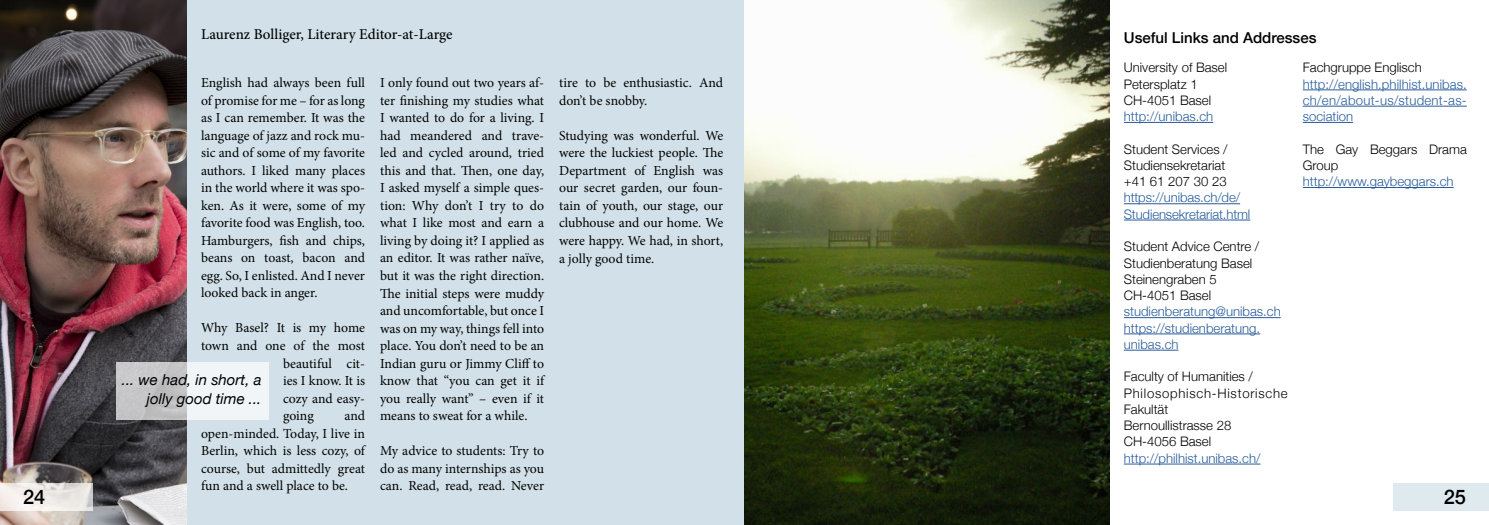
<style>
.page{position:relative;width:1489px;height:525px;background:#fff}
.page>*{position:absolute;margin:0;border:0;box-sizing:border-box;transform-origin:0 0}
.t1{font:500 20px "Helvetica Neue";color:#000}
.t2{font:500 15px "Minion Pro";color:#000}
.t3{font:italic 15px/18.8px "Helvetica Neue";color:#000;text-align:right}
.t4{font:500 15px "Helvetica Neue";color:#000}
.t5{font:13.75px/17.5px "Minion Pro";letter-spacing:-.005em;color:#000;text-align:justify}
.t6{font:300 13.12px/16.2px "Helvetica Neue";color:#000}
.t7{font:300 13.12px/16.2px "Helvetica Neue";color:#275b9b}
</style>
<div class="page">
<div style="left:174px;top:0;width:570px;height:524px;background:#d2e1e9"></div>
<img style="left:0;top:0;width:186px;height:524px">
<img style="left:744px;top:0;width:365px;height:524px">
<svg style="left:117px;top:362px;width:152px;height:58px;background:#dcdee0"></svg>
<svg style="left:0;top:483px;width:93px;height:27px;fill:#efebe8"></svg>
<div style="left:1393px;top:483px;width:95px;height:27px;background:#dfeaef"></div>
<hr style="left:1123px;top:122px;width:90px;height:1px;background:#275b9b">
<hr style="left:1123px;top:203px;width:116px;height:1px;background:#275b9b">
<hr style="left:1123px;top:219px;width:127px;height:1px;background:#275b9b">
<hr style="left:1123px;top:317px;width:157px;height:1px;background:#275b9b">
<hr style="left:1123px;top:333px;width:137px;height:1px;background:#275b9b">
<hr style="left:1123px;top:349px;width:55px;height:1px;background:#275b9b">
<hr style="left:1123px;top:463px;width:137px;height:1px;background:#275b9b">
<hr style="left:1302px;top:89px;width:164px;height:1px;background:#275b9b">
<hr style="left:1302px;top:106px;width:164px;height:1px;background:#275b9b">
<hr style="left:1302px;top:122px;width:50px;height:1px;background:#275b9b">
<hr style="left:1302px;top:187px;width:151px;height:1px;background:#275b9b">
<h1 class="t1" style="left:23px;top:480px;width:24px">24</h1>
<p class="t2" style="left:201px;top:24px;width:253px">Laurenz Bolliger, Literary Editor-at-Large</p>
<p class="t5" style="left:201px;top:74px;width:166px">English had always been full of promise for me – for as long as I can remember. It was the language of jazz and rock mu&shy;sic and of some of my favorite authors. I liked many places in the world where it was spo&shy;ken. As it were, some of my favorite food was English, too.<br>Hamburgers, fish and chips, beans on toast, bacon and egg. So, I enlisted. And I never looked back in anger.</p>
<p class="t5" style="left:201px;top:319px;width:165px">Why Basel? It is my home</p>
<p class="t5" style="left:201px;top:337px;width:165px">town and one of the most</p>
<p class="t5" style="left:283px;top:354px;width:83px">beautiful cit-</p>
<p class="t5" style="left:283px;top:372px;width:83px">ies I know. It is</p>
<p class="t5" style="left:283px;top:389px;width:83px">cozy and easy-</p>
<p class="t5" style="left:283px;top:407px;width:32px">going</p>
<p class="t3" style="left:122px;top:371px;width:141px">... we had, in short, a jolly good time ...</p>
<p class="t5" style="left:201px;top:407px;width:165px;text-indent:143px">and open-minded. Today, I live in Berlin, which is less cozy, of course, but admittedly great fun and a swell place to be.</p>
<p class="t5" style="left:380px;top:74px;width:166px">I only found out two years af&shy;ter finishing my studies what I wanted to do for a living. I had meandered and trave&shy;led and cycled around, tried this and that. Then, one day, I asked myself a simple ques&shy;tion: Why don’t I try to do what I like most and earn a living by doing it? I applied as an editor. It was rather naïve, but it was the right direction.<br>The initial steps were muddy and uncomfortable, but once I was on my way, things fell into place. You don’t need to be an Indian guru or Jimmy Cliff to know that “you can get it if you really want” – even if it means to sweat for a while.</p>
<p class="t5" style="left:380px;top:442px;width:165px">My advice to students: Try to do as many internships as you can. Read, read, read. Never</p>
<p class="t5" style="left:559px;top:74px;width:165px">tire to be enthusiastic. And don’t be snobby.</p>
<p class="t5" style="left:559px;top:127px;width:165px">Studying was wonderful. We were the luckiest people. The Department of English was our secret garden, our foun&shy;tain of youth, our stage, our clubhouse and our home. We were happy. We had, in short, a jolly good time.</p>
<p class="t4" style="left:1123px;top:26px;width:194px">Useful Links and Addresses</p>
<p class="t6" style="left:1123px;top:58px;width:105px">University of Basel<br>Petersplatz 1<br>CH-4051 Basel</p>
<p class="t7" style="left:1123px;top:107px;width:91px">http://unibas.ch</p>
<p class="t6" style="left:1123px;top:140px;width:105px">Student Services /<br>Studiensekretariat +41 61 207 30 23</p>
<p class="t7" style="left:1123px;top:188px;width:128px">https://unibas.ch/de/<br>Studiensekretariat.html</p>
<p class="t6" style="left:1123px;top:237px;width:137px">Student Advice Centre /<br>Studienberatung Basel<br>Steinengraben 5<br>CH-4051 Basel</p>
<p class="t7" style="left:1123px;top:302px;width:158px">studienberatung@unibas.ch https://studienberatung. unibas.ch</p>
<p class="t6" style="left:1123px;top:367px;width:165px">Faculty of Humanities /<br>Philosophisch-Historische<br>Fakultät<br>Bernoullistrasse 28<br>CH-4056 Basel</p>
<p class="t7" style="left:1123px;top:448px;width:138px">http://philhist.unibas.ch/</p>
<p class="t6" style="left:1302px;top:58px;width:120px">Fachgruppe Englisch</p>
<p class="t7" style="left:1302px;top:75px;width:165px;text-align:justify">http://english.philhist.unibas. ch/en/about-us/student-as&shy;sociation</p>
<p class="t6" style="left:1302px;top:140px;width:165px">The Gay Beggars Drama<br>Group</p>
<p class="t7" style="left:1302px;top:172px;width:152px">http://www.gaybeggars.ch</p>
<h1 class="t1" style="left:1443px;top:480px;width:24px">25</h1>
</div>
